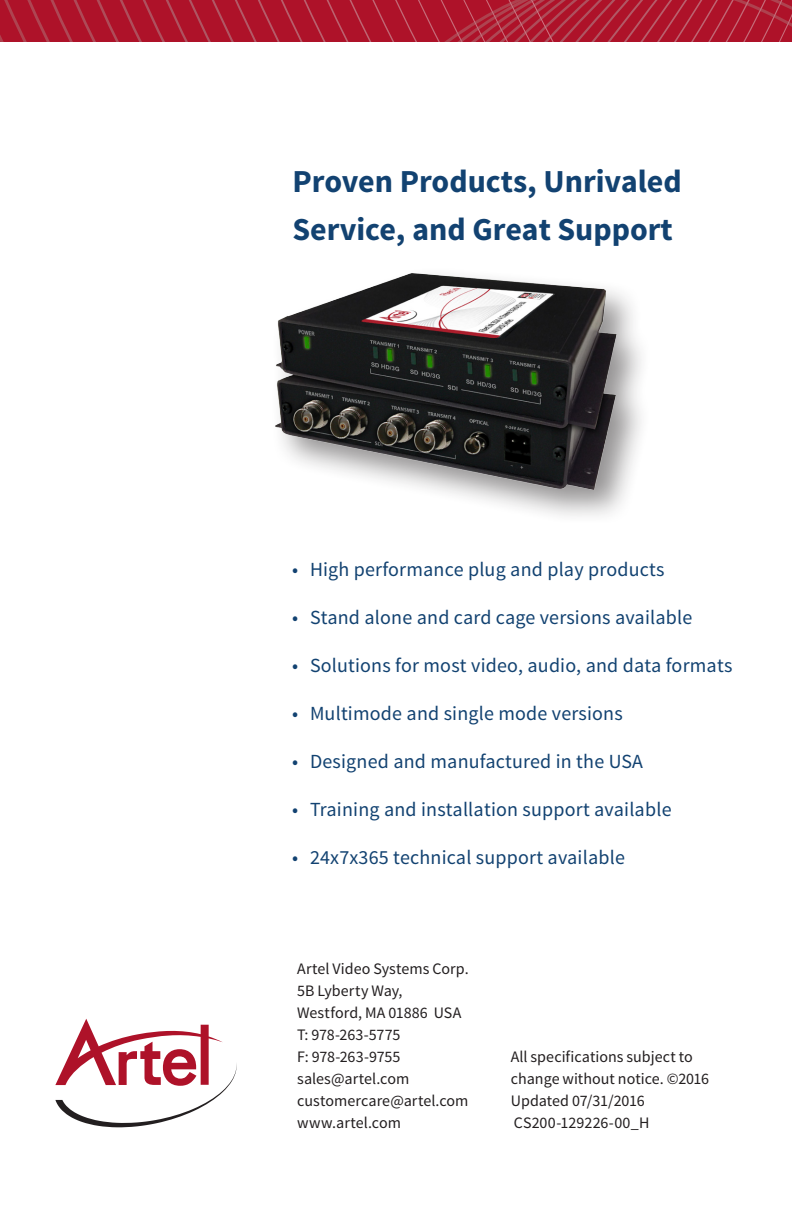
<style>
.page{position:relative;width:792px;height:1224px;background:#fff}
.page>*{position:absolute;margin:0;border:0;box-sizing:border-box;transform-origin:0 0}
.t1{font:700 32px/48px "Source Sans Pro";color:#124271}
.t2{font:20px "Source Sans Pro";letter-spacing:.01em;color:#124271}
.A_SalesInfo_Copyrigh{font:16px/22px "Source Sans Pro";color:#231f20}
</style>
<div class="page">
<svg style="left:0;top:0;width:792px;height:41px;background:#ae1b30"></svg>
<svg style="left:55px;top:1019px;width:182px;height:108px"></svg>
<div style="left:269px;top:265px;width:384px;height:261px;background:#231f20;opacity:.49"></div>
<img style="left:269px;top:265px;width:361px;height:235px">
<h1 class="t1" style="left:293px;top:159px;width:391px">Proven Products, Unrivaled<br>Service, and Great Support</h1>
<p class="t2" style="left:292px;top:557px;width:374px">• High performance plug and play products</p>
<p class="t2" style="left:292px;top:605px;width:402px">• Stand alone and card cage versions available</p>
<p class="t2" style="left:292px;top:653px;width:442px">• Solutions for most video, audio, and data formats</p>
<p class="t2" style="left:292px;top:701px;width:332px">• Multimode and single mode versions</p>
<p class="t2" style="left:292px;top:749px;width:353px">• Designed and manufactured in the USA</p>
<p class="t2" style="left:292px;top:797px;width:381px">• Training and installation support available</p>
<p class="t2" style="left:292px;top:845px;width:335px">• 24x7x365 technical support available</p>
<p class="A_SalesInfo_Copyrigh" style="left:297px;top:958px;width:173px">Artel Video Systems Corp.<br>5B Lyberty Way,<br>Westford, MA 01886 USA<br>T: 978-263-5775<br>F: 978-263-9755 sales@artel.com customercare@artel.com www.artel.com</p>
<p class="A_SalesInfo_Copyrigh" style="left:511px;top:1046px;width:200px">All specifications subject to change without notice. ©2016<br>Updated 07/31/2016</p>
<p class="A_SalesInfo_Copyrigh" style="left:514px;top:1112px;width:137px">CS200-129226-00_H</p>
</div>
